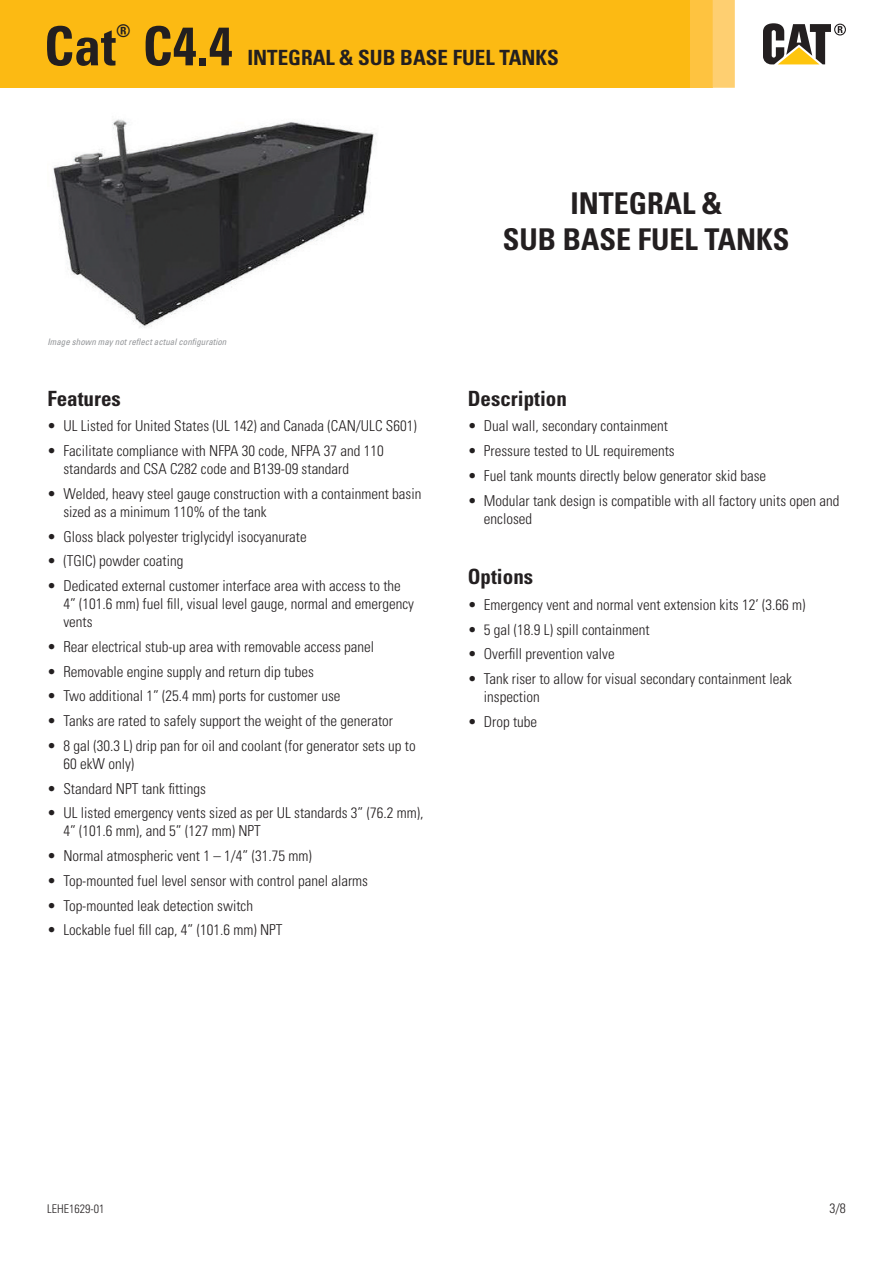
<style>
.page{position:relative;width:893px;height:1263px;background:#fff}
.page>*{position:absolute;margin:0;border:0;box-sizing:border-box;transform-origin:0 0}
.t1{font:700 condensed 54px "Univers LT Std";color:#231f20}
.t2{font:700 condensed 30px/36px "Univers LT Std";color:#231f20;text-align:center}
.t3{font:700 condensed 21px "Univers LT Std";color:#231f20}
.t4{font:700 condensed 17.55px "Univers LT Std";color:#231f20}
.t5{font:300 condensed 15px/18px "Univers LT Std";color:#231f20}
.t6{font:300 condensed 13.5px "Univers LT Std";color:#231f20}
.t7{font:300 condensed 12px "Univers LT Std";color:#231f20}
.t8{font:italic condensed 9px "Univers LT Std";color:#939598}
</style>
<div class="page">
<svg style="left:763px;top:23px;width:83px;height:41px"></svg>
<div style="left:0;top:0;width:690px;height:88px;background:#fcba13"></div>
<div style="left:690px;top:0;width:23px;height:88px;background:#fec340"></div>
<div style="left:713px;top:0;width:22px;height:88px;background:#fecf71"></div>
<img style="left:53px;top:119px;width:324px;height:209px">
<p class="t4" style="left:116px;top:20px;width:16px">®</p>
<h1 class="t1" style="left:143px;top:13px;width:91px">C4.4</h1>
<h1 class="t1" style="left:44px;top:13px;width:74px">Cat</h1>
<h3 class="t3" style="left:247px;top:45px;width:313px">INTEGRAL &amp; SUB BASE FUEL TANKS</h3>
<p class="t8" style="left:47px;top:336px;width:180px">Image shown may not reflect actual configuration</p>
<p class="t2" style="left:503px;top:185px;width:288px">INTEGRAL &amp;<br>SUB BASE FUEL TANKS</p>
<p class="t3" style="left:47px;top:385px;width:75px">Features</p>
<p class="t3" style="left:468px;top:385px;width:101px">Description</p>
<p class="t5" style="left:47px;top:417px;width:371px">• UL Listed for United States (UL 142) and Canada (CAN/ULC S601)</p>
<p class="t5" style="left:63px;top:442px;width:322px;text-indent:-16px">• Facilitate compliance with NFPA 30 code, NFPA 37 and 110 standards and CSA C282 code and B139-09 standard</p>
<p class="t5" style="left:63px;top:485px;width:359px;text-indent:-16px">• Welded, heavy steel gauge construction with a containment basin sized as a minimum 110% of the tank</p>
<p class="t5" style="left:47px;top:527px;width:261px">• Gloss black polyester triglycidyl isocyanurate</p>
<p class="t5" style="left:47px;top:552px;width:138px">• (TGIC) powder coating</p>
<p class="t5" style="left:63px;top:577px;width:352px;text-indent:-16px">• Dedicated external customer interface area with access to the<br>4” (101.6 mm) fuel fill, visual level gauge, normal and emergency vents</p>
<p class="t5" style="left:47px;top:638px;width:328px">• Rear electrical stub-up area with removable access panel</p>
<p class="t5" style="left:47px;top:662px;width:268px">• Removable engine supply and return dip tubes</p>
<p class="t5" style="left:47px;top:687px;width:295px">• Two additional 1” (25.4 mm) ports for customer use</p>
<p class="t5" style="left:47px;top:712px;width:347px">• Tanks are rated to safely support the weight of the generator</p>
<p class="t5" style="left:63px;top:737px;width:354px;text-indent:-16px">• 8 gal (30.3 L) drip pan for oil and coolant (for generator sets up to<br>60 ekW only)</p>
<p class="t5" style="left:47px;top:779px;width:160px">• Standard NPT tank fittings</p>
<p class="t5" style="left:63px;top:804px;width:361px;text-indent:-16px">• UL listed emergency vents sized as per UL standards 3” (76.2 mm),<br>4” (101.6 mm), and 5” (127 mm) NPT</p>
<p class="t5" style="left:47px;top:847px;width:266px">• Normal atmospheric vent 1 – 1/4” (31.75 mm)</p>
<p class="t5" style="left:47px;top:872px;width:322px">• Top-mounted fuel level sensor with control panel alarms</p>
<p class="t5" style="left:47px;top:896px;width:207px">• Top-mounted leak detection switch</p>
<p class="t5" style="left:47px;top:921px;width:237px">• Lockable fuel fill cap, 4” (101.6 mm) NPT</p>
<p class="t5" style="left:468px;top:417px;width:202px">• Dual wall, secondary containment</p>
<p class="t5" style="left:468px;top:442px;width:208px">• Pressure tested to UL requirements</p>
<p class="t5" style="left:468px;top:467px;width:300px">• Fuel tank mounts directly below generator skid base</p>
<p class="t5" style="left:484px;top:491px;width:357px;text-indent:-16px">• Modular tank design is compatible with all factory units open and enclosed</p>
<p class="t3" style="left:468px;top:564px;width:67px">Options</p>
<p class="t5" style="left:468px;top:595px;width:339px">• Emergency vent and normal vent extension kits 12’ (3.66 m)</p>
<p class="t5" style="left:468px;top:620px;width:183px">• 5 gal (18.9 L) spill containment</p>
<p class="t5" style="left:468px;top:645px;width:148px">• Overfill prevention valve</p>
<p class="t5" style="left:484px;top:670px;width:309px;text-indent:-16px">• Tank riser to allow for visual secondary containment leak inspection</p>
<p class="t5" style="left:468px;top:712px;width:71px">• Drop tube</p>
<p class="t7" style="left:47px;top:1201px;width:59px">LEHE1629-01</p>
<p class="t6" style="left:829px;top:1200px;width:18px">3/8</p>
</div>
